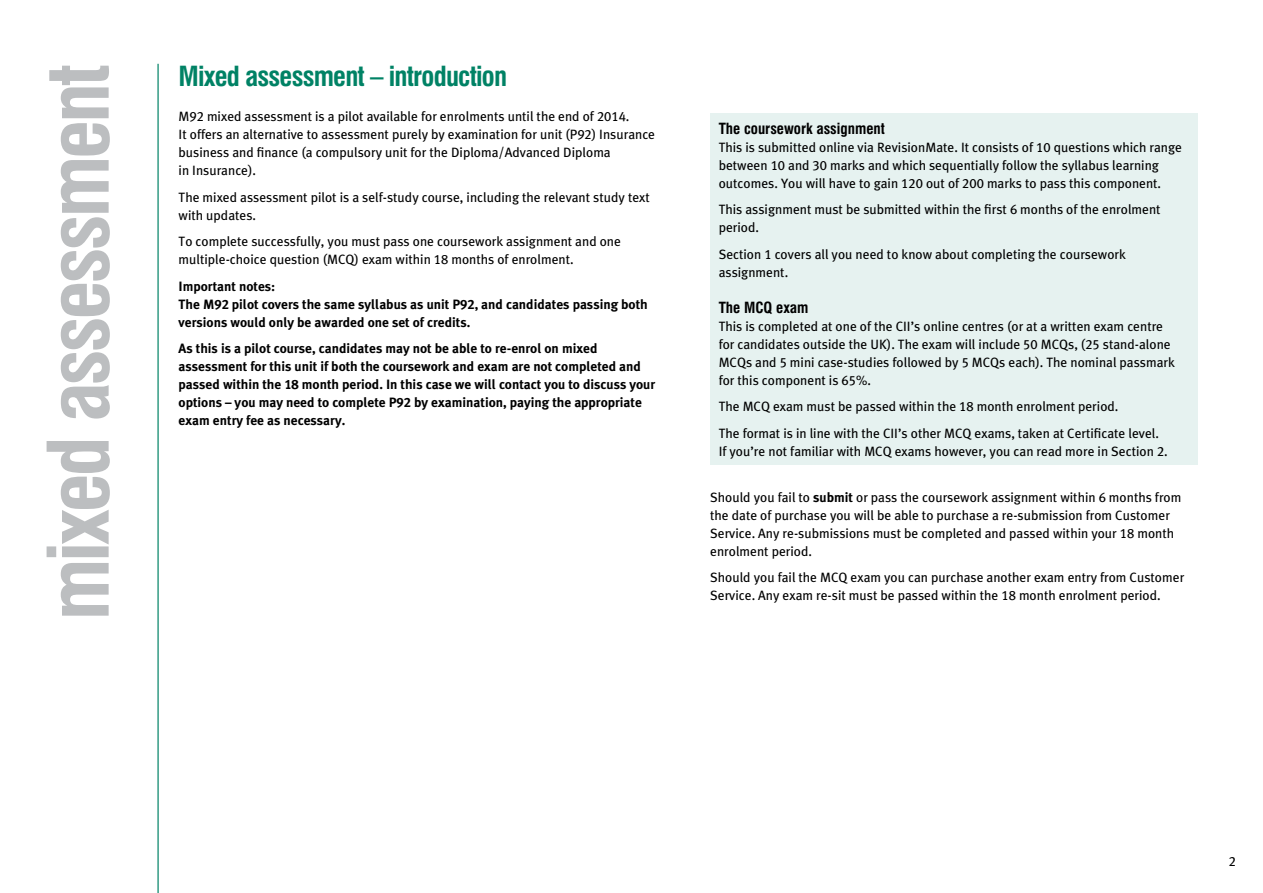
<style>
.page{position:relative;width:1263px;height:893px;background:#fff}
.page>*{position:absolute;margin:0;border:0;box-sizing:border-box;transform-origin:0 0}
.t1{font:700 condensed 82.5px "Swiss 721 BT";letter-spacing:-.04em;color:#bcbec0}
.t2{font:700 condensed 27px "Swiss 721 BT";letter-spacing:-.03em;color:#008265}
.t3{font:700 condensed 15px "Swiss 721 BT";color:#000}
.t4{font:13.5px/18px "Cii Meta Plus";color:#000}
.t5{font:700 13.5px/18px "Cii Meta Plus";color:#000}
.s1{font-weight:700}
</style>
<div class="page">
<hr style="left:157px;top:64px;width:2px;height:829px;background:#339b84">
<div style="left:710px;top:113px;width:488px;height:351px;background:#e6f2f0"></div>
<h1 class="t1" style="left:29px;top:620px;width:558px;rotate:-90deg">mixed assessment</h1>
<h2 class="t2" style="left:179px;top:60px;width:330px">Mixed assessment – introduction</h2>
<p class="t4" style="left:179px;top:107px;width:478px">M92 mixed assessment is a pilot available for enrolments until the end of 2014.<br>It offers an alternative to assessment purely by examination for unit (P92) Insurance business and finance (a compulsory unit for the Diploma/Advanced Diploma<br>in Insurance).</p>
<p class="t4" style="left:179px;top:188px;width:473px">The mixed assessment pilot is a self-study course, including the relevant study text with updates.</p>
<p class="t4" style="left:179px;top:232px;width:444px">To complete successfully, you must pass one coursework assignment and one multiple-choice question (MCQ) exam within 18 months of enrolment.</p>
<p class="t5" style="left:179px;top:277px;width:471px">Important notes:<br>The M92 pilot covers the same syllabus as unit P92, and candidates passing both versions would only be awarded one set of credits.</p>
<p class="t5" style="left:179px;top:340px;width:478px">As this is a pilot course, candidates may not be able to re-enrol on mixed assessment for this unit if both the coursework and exam are not completed and passed within the 18 month period. In this case we will contact you to discuss your options – you may need to complete P92 by examination, paying the appropriate exam entry fee as necessary.</p>
<p class="t3" style="left:719px;top:119px;width:168px">The coursework assignment</p>
<p class="t4" style="left:719px;top:138px;width:465px">This is submitted online via RevisionMate. It consists of 10 questions which range between 10 and 30 marks and which sequentially follow the syllabus learning outcomes. You will have to gain 120 out of 200 marks to pass this component.</p>
<p class="t4" style="left:719px;top:200px;width:443px">This assignment must be submitted within the first 6 months of the enrolment period.</p>
<p class="t4" style="left:719px;top:245px;width:409px">Section 1 covers all you need to know about completing the coursework assignment.</p>
<p class="t3" style="left:719px;top:298px;width:91px">The MCQ exam</p>
<p class="t4" style="left:719px;top:317px;width:458px">This is completed at one of the CII’s online centres (or at a written exam centre for candidates outside the UK). The exam will include 50 MCQs, (25 stand-alone MCQs and 5 mini case-studies followed by 5 MCQs each). The nominal passmark for this component is 65%.</p>
<p class="t4" style="left:719px;top:393px;width:442px;line-height:26.5px">The MCQ exam must be passed within the 18 month enrolment period.<br>The format is in line with the CII’s other MCQ exams, taken at Certificate level.</p>
<p class="t4" style="left:719px;top:442px;width:451px">If you’re not familiar with MCQ exams however, you can read more in Section 2.</p>
<p class="t4" style="left:710px;top:488px;width:473px">Should you fail to <span class="s1">submit</span> or pass the coursework assignment within 6 months from the date of purchase you will be able to purchase a re-submission from Customer Service. Any re-submissions must be completed and passed within your 18 month enrolment period.</p>
<p class="t4" style="left:710px;top:569px;width:476px">Should you fail the MCQ exam you can purchase another exam entry from Customer</p>
<p class="t4" style="left:710px;top:587px;width:452px">Service. Any exam re-sit must be passed within the 18 month enrolment period.</p>
<p class="t4" style="left:1229px;top:852px;width:9px">2</p>
</div>
